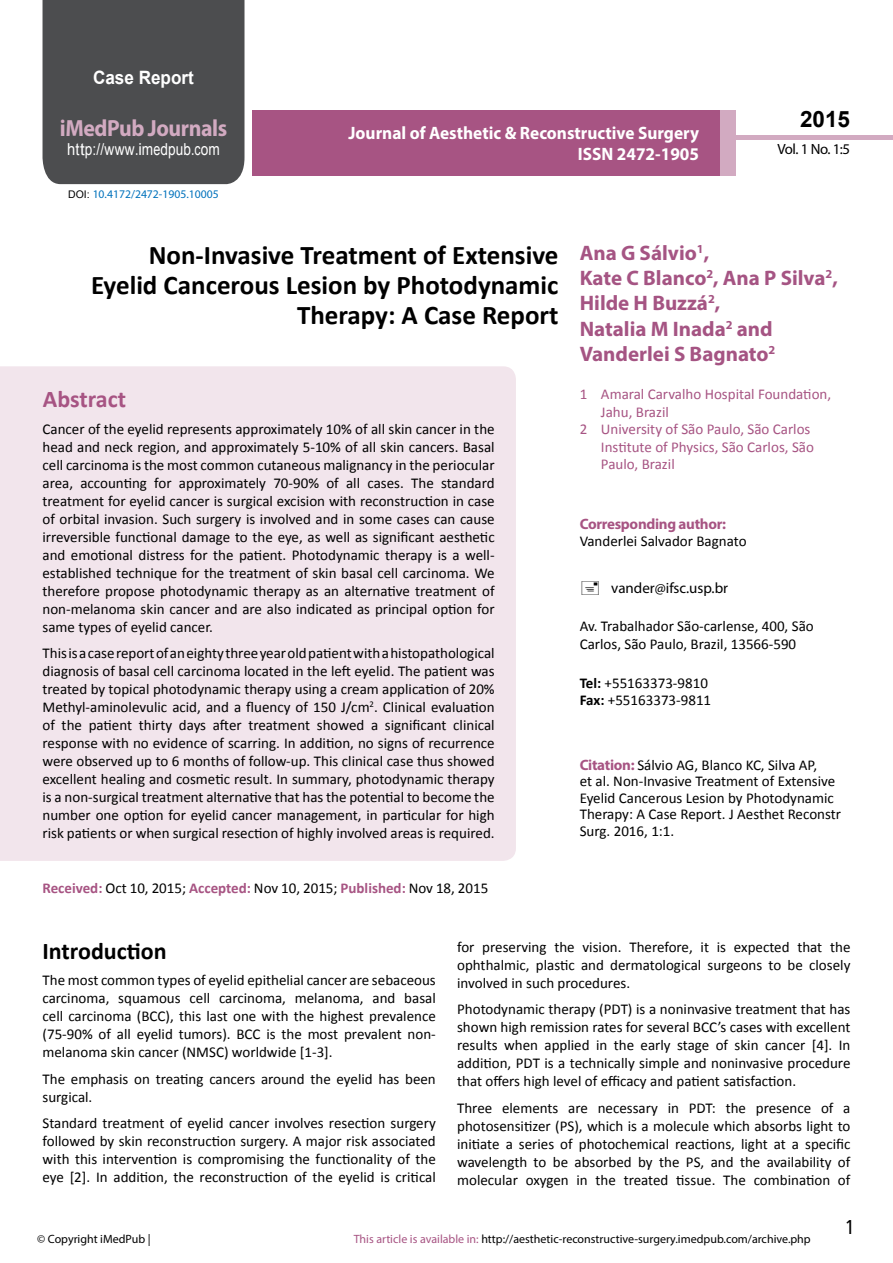
<style>
.page{position:relative;width:893px;height:1263px;background:#fff}
.page>*{position:absolute;margin:0;border:0;box-sizing:border-box;transform-origin:0 0}
.t1{font:700 27px/29.7px "Calibri";color:#000;text-align:right}
.t2{font:25.5px "Tunga";color:#000}
.t3{font:700 24px "Calibri";color:#000}
.t4{font:700 24px "Calibri";color:#a75483}
.t5{font:700 23.4px "Myriad Pro";letter-spacing:-.02em;color:#d2aac1;scale:.93 1}
.t6{font:700 22.5px "Arial";color:#000}
.t7{font:700 21px/25.2px "Myriad Pro";color:#a55483}
.t8{font:700 18.45px "Arial";color:#fff;scale:.93 1}
.t9{font:700 18px/21.6px "Myriad Pro";color:#fff;text-align:right;scale:.96 1}
.t10{font:16.5px "Arial";letter-spacing:.01em;color:#fff;scale:.89 1}
.t11{font:15px/18px "Calibri";color:#000;text-align:justify}
.t12{font:15px "Calibri";color:#a75483}
.t13{font:700 15px "Myriad Pro";letter-spacing:-.02em;color:#a75483}
.t14{font:15px "Myriad Pro";color:#000}
.t15{font:14.85px "Myriad Pro";color:#000}
.t16{font:12px "Myriad Pro";color:#000}
.t17{font:11.7px "Myriad Pro";color:#0072bc}
.s1{font-family:"Calibri"}
.s2{font-family:"Arial";font-size:10.5px;color:#000}
.s3{font-weight:700;color:#a75483}
.s4{font-weight:700}
.s5{font-family:"Myriad Pro";font-weight:700;color:#a75483}
.s6{color:#a75483}
</style>
<div class="page">
<div style="left:252px;top:110px;width:469px;height:66px;background:#a75483"></div>
<div style="left:720px;top:110px;width:16px;height:66px;background:#d2aac1"></div>
<div style="left:43px;top:0;width:201px;height:184px;background:#4c4d4f"></div>
<div style="left:736px;top:135px;width:157px;height:5px;background:#d2aac1"></div>
<div style="left:0;top:366px;width:516px;height:495px;background:#f2e5ec"></div>
<p class="t8" style="left:93px;top:65px;width:110px">Case Report</p>
<h3 class="t5" style="left:60px;top:113px;width:181px">iMedPub Journals</h3>
<p class="t10" style="left:67px;top:139px;width:173px">http://www<span class="s1">.</span>imedpub<span class="s1">.</span>com</p>
<p class="t17" style="left:68px;top:187px;width:152px"><span class="s2">DOI:</span> 10.4172/2472-1905.10005</p>
<p class="t9" style="left:348px;top:121px;width:367px">Journal of Aesthetic &amp; Reconstructive Surgery<br>ISSN 2472-1905</p>
<h3 class="t6" style="left:800px;top:104px;width:52px">2015</h3>
<p class="t15" style="left:778px;top:140px;width:74px">Vol. 1 No. 1:5</p>
<h1 class="t1" style="left:91px;top:241px;width:469px">Non-Invasive Treatment of Extensive<br>Eyelid Cancerous Lesion by Photodynamic<br>Therapy: A Case Report</h1>
<h3 class="t4" style="left:43px;top:384px;width:85px">Abstract</h3>
<p class="t11" style="left:43px;top:420px;width:454px">Cancer of the eyelid represents approximately 10% of all skin cancer in the head and neck region, and approximately 5-10% of all skin cancers. Basal cell carcinoma is the most common cutaneous malignancy in the periocular area, accounting for approximately 70-90% of all cases. The standard treatment for eyelid cancer is surgical excision with reconstruction in case of orbital invasion. Such surgery is involved and in some cases can cause irreversible functional damage to the eye, as well as significant aesthetic and emotional distress for the patient. Photodynamic therapy is a well&shy;established technique for the treatment of skin basal cell carcinoma. We therefore propose photodynamic therapy as an alternative treatment of non-melanoma skin cancer and are also indicated as principal option for same types of eyelid cancer.</p>
<p class="t11" style="left:43px;top:644px;width:454px">This is a case report of an eighty three year old patient with a histopathological diagnosis of basal cell carcinoma located in the left eyelid. The patient was treated by topical photodynamic therapy using a cream application of 20% Methyl-aminolevulic acid, and a fluency of 150 J/cm<sup>2</sup>. Clinical evaluation of the patient thirty days after treatment showed a significant clinical response with no evidence of scarring. In addition, no signs of recurrence were observed up to 6 months of follow-up. This clinical case thus showed excellent healing and cosmetic result. In summary, photodynamic therapy is a non-surgical treatment alternative that has the potential to become the number one option for eyelid cancer management, in particular for high risk patients or when surgical resection of highly involved areas is required.</p>
<p class="t11" style="left:43px;top:879px;width:447px"><span class="s3">Received:</span> Oct 10, 2015; <span class="s3">Accepted:</span> Nov 10, 2015; <span class="s3">Published:</span> Nov 18, 2015</p>
<h3 class="t7" style="left:580px;top:240px;width:260px">Ana G Sálvio<sup>1</sup>,<br>Kate C Blanco<sup>2</sup>, Ana P Silva<sup>2</sup>,<br>Hilde H Buzzá<sup>2</sup>,<br>Natalia M Inada<sup>2</sup> and<br>Vanderlei S Bagnato<sup>2</sup></h3>
<p class="t12" style="left:580px;top:385px;width:253px">1 Amaral Carvalho Hospital Foundation,</p>
<p class="t12" style="left:601px;top:402px;width:69px">Jahu, Brazil</p>
<p class="t12" style="left:580px;top:420px;width:232px">2 University of São Paulo, São Carlos</p>
<p class="t12" style="left:601px;top:437px;width:214px">Institute of Physics, São Carlos, São</p>
<p class="t12" style="left:601px;top:454px;width:75px">Paulo, Brazil</p>
<p class="t13" style="left:580px;top:514px;width:148px">Corresponding author:</p>
<p class="t11" style="left:580px;top:532px;width:168px">Vanderlei Salvador Bagnato</p>
<p class="t14" style="left:611px;top:578px;width:118px">vander@ifsc.usp.br</p>
<p class="t11" style="left:580px;top:618px;width:235px;line-height:17.4px">Av. Trabalhador São-carlense, 400, São<br>Carlos, São Paulo, Brazil, 13566-590</p>
<p class="t11" style="left:580px;top:674px;width:133px;line-height:17.4px"><span class="s4">Tel:</span> +55163373-9810<br><span class="s4">Fax:</span> +55163373-9811</p>
<p class="t11" style="left:580px;top:757px;width:263px;line-height:16.5px;text-align:left"><span class="s5">Citation:</span> Sálvio AG, Blanco KC, Silva AP,<br>et al. Non-Invasive Treatment of Extensive Eyelid Cancerous Lesion by Photodynamic Therapy: A Case Report. J Aesthet Reconstr Surg. 2016, 1:1.</p>
<h3 class="t3" style="left:43px;top:935px;width:126px">Introduction</h3>
<p class="t11" style="left:43px;top:971px;width:395px">The most common types of eyelid epithelial cancer are sebaceous carcinoma, squamous cell carcinoma, melanoma, and basal cell carcinoma (BCC), this last one with the highest prevalence (75-90% of all eyelid tumors). BCC is the most prevalent non&shy;melanoma skin cancer (NMSC) worldwide [1-3].</p>
<p class="t11" style="left:43px;top:1070px;width:395px">The emphasis on treating cancers around the eyelid has been surgical.</p>
<p class="t11" style="left:43px;top:1114px;width:395px">Standard treatment of eyelid cancer involves resection surgery followed by skin reconstruction surgery. A major risk associated with this intervention is compromising the functionality of the eye [2]. In addition, the reconstruction of the eyelid is critical</p>
<p class="t11" style="left:457px;top:938px;width:395px">for preserving the vision. Therefore, it is expected that the ophthalmic, plastic and dermatological surgeons to be closely involved in such procedures.</p>
<p class="t11" style="left:457px;top:1000px;width:395px">Photodynamic therapy (PDT) is a noninvasive treatment that has shown high remission rates for several BCC’s cases with excellent results when applied in the early stage of skin cancer [4]. In addition, PDT is a technically simple and noninvasive procedure that offers high level of efficacy and patient satisfaction.</p>
<p class="t11" style="left:457px;top:1099px;width:395px">Three elements are necessary in PDT: the presence of a photosensitizer (PS), which is a molecule which absorbs light to initiate a series of photochemical reactions, light at a specific wavelength to be absorbed by the PS, and the availability of molecular oxygen in the treated tissue. The combination of</p>
<p class="t16" style="left:37px;top:1231px;width:115px">© Copyright iMedPub |</p>
<p class="t16" style="left:354px;top:1231px;width:459px"><span class="s6">This article is available in:</span> http://aesthetic-reconstructive-surgery.imedpub.com/archive.php</p>
<h2 class="t2" style="left:846px;top:1210px;width:9px">1</h2>
</div>
